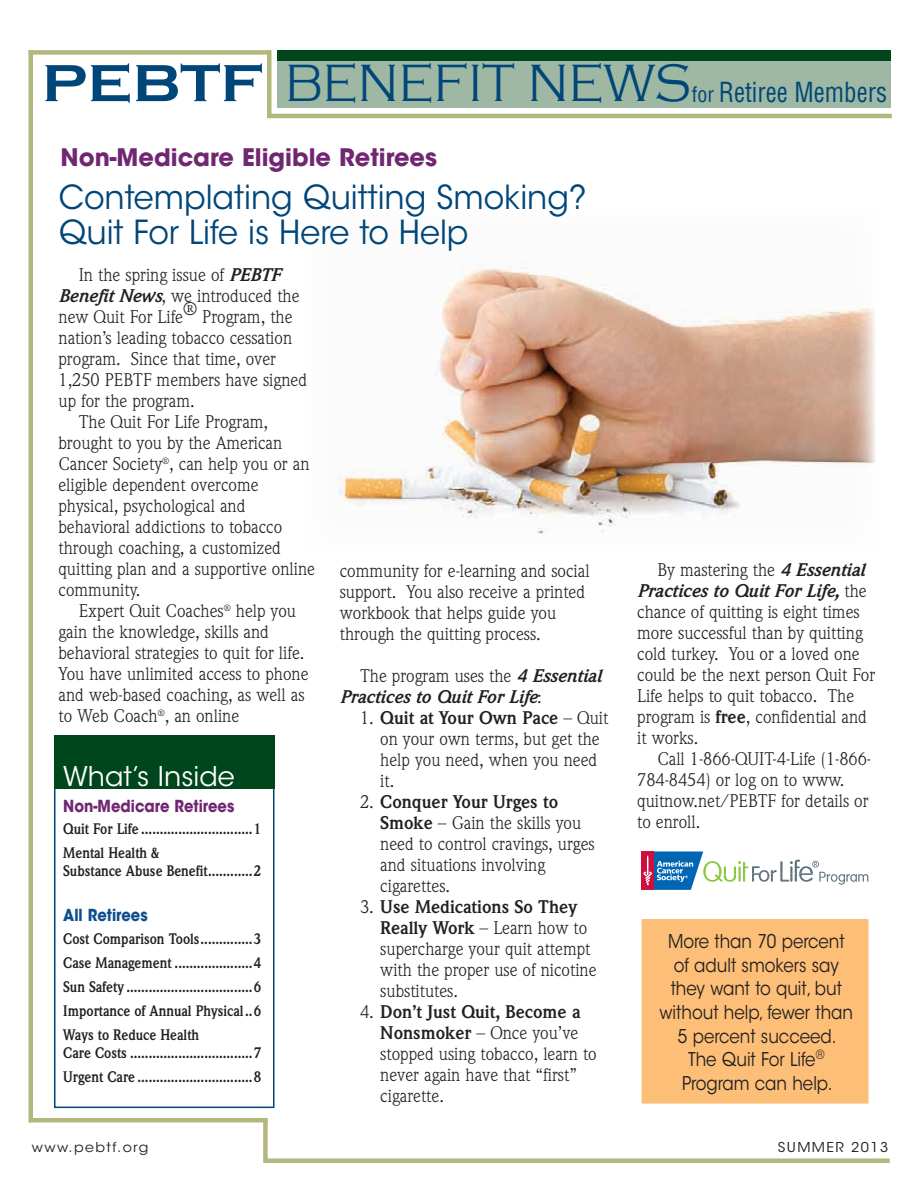
<style>
.page{position:relative;width:918px;height:1188px;background:#fff}
.page>*{position:absolute;margin:0;border:0;box-sizing:border-box;transform-origin:0 0}
.t1{font:300 54px "Copperplate Gothic";color:#004678;scale:.9 1}
.t2{font:33px/34.5px "ITC Avant Garde Std";color:#004678;scale:.96 1}
.t3{font:condensed 27px "Helvetica LT Std";color:#004678;scale:.92 1}
.t4{font:27px "ITC Avant Garde Std";color:#fff}
.t5{font:700 24px "ITC Avant Garde Std";color:#712672}
.t6{font:18.9px/23.7px "ITC Avant Garde Std";color:#231f20;text-align:center;scale:.88 1}
.t7{font:18px/21px "Weidemann Std";color:#231f20}
.t8{font:italic 700 18px/21px "Weidemann Std";color:#231f20}
.t9{font:700 16.5px "ITC Avant Garde Std";color:#712672;scale:.89 1}
.t10{font:700 16.5px "ITC Avant Garde Std";color:#0d4d8c;scale:.89 1}
.t11{font:700 15px/24px "Weidemann Std";color:#231f20;scale:.89 1}
.t12{font:13.5px "ITC Avant Garde Std";letter-spacing:.1em;color:#231f20;scale:1.05 1}
.s1{font-weight:700}
.s2{font-size:21px}
.s3{font-weight:700;font-style:italic}
.s4{font-weight:400;font-style:normal}
</style>
<div class="page">
<img style="left:338px;top:260px;width:537px;height:274px">
<div style="left:278px;top:50px;width:613px;height:17px;background:#00461c"></div>
<div style="left:278px;top:61px;width:613px;height:47px;background:#9eb8a4"></div>
<div style="left:29px;top:50px;width:242px;height:5px;background:#b3b67d"></div>
<div style="left:28px;top:50px;width:5px;height:1072px;background:#b3b67d"></div>
<div style="left:267px;top:50px;width:5px;height:67px;background:#b3b67d"></div>
<hr style="left:267px;top:114px;width:625px;height:4px;background:#b3b67d">
<hr style="left:29px;top:1118px;width:239px;height:4px;background:#b3b67d">
<div style="left:265px;top:1158px;width:625px;height:5px;background:#b3b67d"></div>
<div style="left:263px;top:1120px;width:5px;height:43px;background:#b3b67d"></div>
<div style="left:641px;top:852px;width:13px;height:38px;background:#ce1041"></div>
<svg style="left:643px;top:852px;width:225px;height:38px"></svg>
<div style="left:54px;top:762px;width:220px;height:346px;background:#fff;border:2px solid #004678"></div>
<div style="left:54px;top:736px;width:220px;height:53px;background:#00461c"></div>
<div style="left:634px;top:912px;width:242px;height:199px;background:#fdbf77;border:8px solid #fff"></div>
<h1 class="t1" style="left:42px;top:54px;width:723px"><span class="s1">PEBTF</span> BENEFIT NEWS</h1>
<h3 class="t3" style="left:692px;top:75px;width:214px"><span class="s2">for</span> Retiree Members</h3>
<h3 class="t5" style="left:60px;top:141px;width:378px">Non-Medicare Eligible Retirees</h3>
<h2 class="t2" style="left:59px;top:180px;width:551px">Contemplating Quitting Smoking?<br>Quit For Life is Here to Help</h2>
<p class="t7" style="left:79px;top:264px;width:203px">In the spring issue of <span class="s3">PEBTF</span></p>
<p class="t7" style="left:58px;top:285px;width:243px"><span class="s3">Benefit News</span>, we introduced the</p>
<p class="t7" style="left:58px;top:306px;width:236px">new Quit For Life® Program, the</p>
<p class="t7" style="left:58px;top:327px;width:235px">nation’s leading tobacco cessation</p>
<p class="t7" style="left:58px;top:348px;width:219px">program. Since that time, over</p>
<p class="t7" style="left:58px;top:369px;width:250px">1,250 PEBTF members have signed</p>
<p class="t7" style="left:58px;top:390px;width:138px">up for the program.</p>
<p class="t7" style="left:79px;top:411px;width:191px">The Quit For Life Program,</p>
<p class="t7" style="left:58px;top:432px;width:225px">brought to you by the American</p>
<p class="t7" style="left:58px;top:453px;width:253px">Cancer Society<sup>®</sup>, can help you or an</p>
<p class="t7" style="left:58px;top:474px;width:202px">eligible dependent overcome</p>
<p class="t7" style="left:58px;top:495px;width:189px">physical, psychological and</p>
<p class="t7" style="left:58px;top:516px;width:225px">behavioral addictions to tobacco</p>
<p class="t7" style="left:58px;top:537px;width:224px">through coaching, a customized</p>
<p class="t7" style="left:58px;top:558px;width:258px">quitting plan and a supportive online</p>
<p class="t7" style="left:58px;top:579px;width:84px">community.</p>
<p class="t7" style="left:79px;top:600px;width:219px">Expert Quit Coaches<sup>®</sup> help you</p>
<p class="t7" style="left:58px;top:621px;width:212px">gain the knowledge, skills and</p>
<p class="t7" style="left:58px;top:642px;width:247px">behavioral strategies to quit for life.</p>
<p class="t7" style="left:58px;top:663px;width:252px">You have unlimited access to phone</p>
<p class="t7" style="left:58px;top:684px;width:248px">and web-based coaching, as well as</p>
<p class="t7" style="left:58px;top:705px;width:182px">to Web Coach<sup>®</sup>, an online</p>
<p class="t7" style="left:340px;top:560px;width:251px">community for e-learning and social support. You also receive a printed workbook that helps guide you through the quitting process.</p>
<p class="t8" style="left:340px;top:665px;width:263px;text-indent:20px"><span class="s4">The program uses the</span> 4 Essential<br>Practices to Quit For Life<span class="s4">:</span></p>
<p class="t7" style="left:380px;top:707px;width:230px;text-indent:-20px">1. <span class="s1">Quit at Your Own Pace</span> – Quit on your own terms, but get the help you need, when you need it.</p>
<p class="t7" style="left:380px;top:791px;width:216px;text-indent:-20px">2. <span class="s1">Conquer Your Urges to<br>Smoke</span> – Gain the skills you need to control cravings, urges and situations involving cigarettes.</p>
<p class="t7" style="left:380px;top:896px;width:218px;text-indent:-20px">3. <span class="s1">Use Medications So They<br>Really Work</span> – Learn how to supercharge your quit attempt with the proper use of nicotine substitutes.</p>
<p class="t7" style="left:380px;top:1001px;width:218px;text-indent:-20px">4. <span class="s1">Don’t Just Quit, Become a<br>Nonsmoker</span> – Once you’ve stopped using tobacco, learn to never again have that “first” cigarette.</p>
<h3 class="t4" style="left:63px;top:760px;width:173px">What’s Inside</h3>
<p class="t9" style="left:63px;top:795px;width:194px">Non-Medicare Retirees</p>
<p class="t11" style="left:63px;top:817px;width:224px">Quit For Life ..............................1<br>Mental Health &amp;</p>
<p class="t11" style="left:63px;top:859px;width:224px">Substance Abuse Benefit............2</p>
<p class="t10" style="left:63px;top:904px;width:96px">All Retirees</p>
<p class="t11" style="left:63px;top:927px;width:224px;text-align:justify">Cost Comparison Tools..............3<br>Case Management .....................4<br>Sun Safety ..................................6<br>Importance of Annual Physical..6<br>Ways to Reduce Health</p>
<p class="t11" style="left:63px;top:1041px;width:224px">Care Costs .................................7<br>Urgent Care ...............................8</p>
<p class="t7" style="left:637px;top:559px;width:240px;text-indent:20px">By mastering the <span class="s3">4 Essential<br>Practices to Quit For Life,</span> the chance of quitting is eight times more successful than by quitting cold turkey. You or a loved one could be the next person Quit For<br>Life helps to quit tobacco. The program is <span class="s1">free</span>, confidential and it works.</p>
<p class="t7" style="left:637px;top:748px;width:235px;text-indent:20px">Call 1-866-QUIT-4-Life (1-866-<br>784-8454) or log on to www. quitnow.net/PEBTF for details or to enroll.</p>
<p class="t6" style="left:660px;top:930px;width:221px">More than 70 percent of adult smokers say they want to quit, but without help, fewer than<br>5 percent succeed.<br>The Quit For Life<sup>®<br></sup>Program can help.</p>
<p class="t12" style="left:32px;top:1139px;width:112px">www.pebtf.org</p>
<p class="t12" style="left:778px;top:1139px;width:106px">summer 2013</p>
</div>
